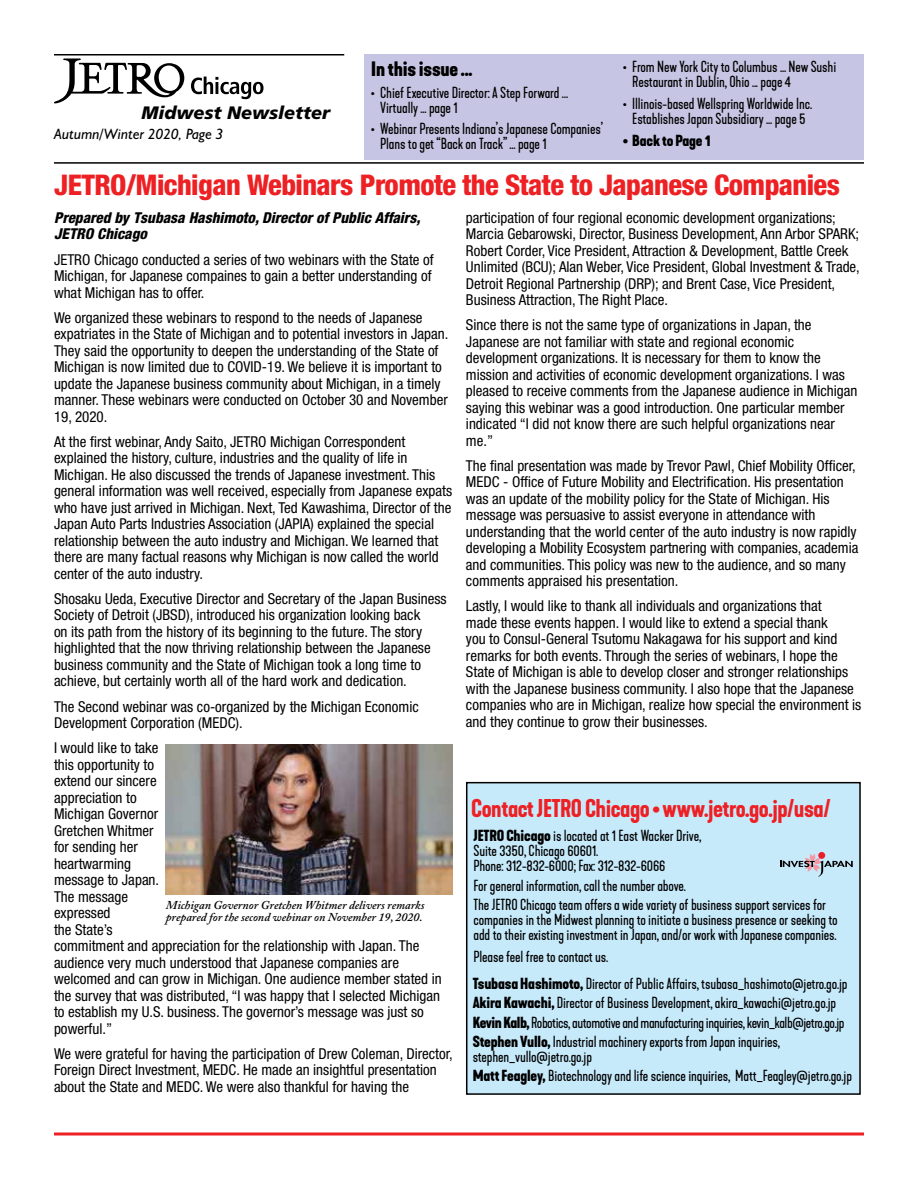
<style>
.page{position:relative;width:918px;height:1188px;background:#fff}
.page>*{position:absolute;margin:0;border:0;box-sizing:border-box;transform-origin:0 0}
.t1{font:800 condensed 28.5px "Helvetica Neue";letter-spacing:-.02em;color:#ed2024}
.t2{font:600 24px "Kapra Neue";letter-spacing:-.02em;color:#ed2024}
.t3{font:700 19.5px "Kapra Neue";letter-spacing:-.01em;color:#000}
.t4{font:italic 900 18px "Frutiger";color:#000}
.t5{font:condensed 15px/16.5px "Helvetica Neue";color:#000}
.t6{font:15px/15px "Kapra Neue";letter-spacing:-.01em;color:#000}
.t7{font:italic 800 condensed 15px/16.5px "Helvetica Neue";color:#000}
.t8{font:italic 15px "Humanist 521 BT";color:#000}
.t9{font:700 15px "Kapra Neue";letter-spacing:-.01em;color:#000}
.t10{font:italic 600 12px/12px "Adobe Caslon Pro";color:#000}
.s1{font-weight:700}
</style>
<div class="page">
<svg style="left:54px;top:1132px;width:810px;height:4px;background:#f1575a"></svg>
<hr style="left:54px;top:54px;width:290px;height:2px;background:#000">
<hr style="left:54px;top:162px;width:810px;height:2px;background:#000">
<svg style="left:191px;top:77px;width:73px;height:22px"></svg>
<svg style="left:54px;top:58px;width:130px;height:45px"></svg>
<div style="left:364px;top:54px;width:500px;height:106px;background:#c6c6e4"></div>
<div style="left:467px;top:783px;width:393px;height:311px;background:#c7eafb"></div>
<div style="left:466px;top:782px;width:395px;height:313px;border:2px solid #000"></div>
<div style="left:818px;top:852px;width:7px;height:7px;background:#ed1c29;border-radius:50%"></div>
<svg style="left:780px;top:854px;width:73px;height:23px"></svg>
<img style="left:166px;top:744px;width:286px;height:151px">
<p class="t4" style="left:142px;top:102px;width:190px">Midwest Newsletter</p>
<p class="t8" style="left:54px;top:125px;width:171px">Autumn/Winter 2020, Page 3</p>
<h3 class="t3" style="left:371px;top:56px;width:103px">In this issue ...</h3>
<p class="t6" style="left:380px;top:85px;width:190px;text-indent:-9px">• Chief Executive Director: A Step Forward …<br>Virtually ... page 1</p>
<p class="t6" style="left:380px;top:122px;width:224px;text-indent:-9px">• Webinar Presents Indiana’s Japanese Companies’<br>Plans to get “Back on Track” ... page 1</p>
<p class="t6" style="left:632px;top:60px;width:206px;text-indent:-9px">• From New York City to Columbus ... New Sushi<br>Restaurant in Dublin, Ohio ... page 4</p>
<p class="t6" style="left:623px;top:96px;width:190px;text-align:center">• Illinois-based Wellspring Worldwide Inc.<br>Establishes Japan Subsidiary ... page 5</p>
<p class="t9" style="left:623px;top:130px;width:89px">• Back to Page 1</p>
<h1 class="t1" style="left:54px;top:168px;width:787px">JETRO/Michigan Webinars Promote the State to Japanese Companies</h1>
<p class="t7" style="left:54px;top:209px;width:368px">Prepared by Tsubasa Hashimoto, Director of Public Affairs,<br>JETRO Chicago</p>
<p class="t5" style="left:54px;top:251px;width:381px">JETRO Chicago conducted a series of two webinars with the State of<br>Michigan, for Japanese compaines to gain a better understanding of what Michigan has to offer.</p>
<p class="t5" style="left:54px;top:309px;width:396px">We organized these webinars to respond to the needs of Japanese expatriates in the State of Michigan and to potential investors in Japan.<br>They said the opportunity to deepen the understanding of the State of Michigan is now limited due to COVID-19. We believe it is important to update the Japanese business community about Michigan, in a timely manner. These webinars were conducted on October 30 and November 19, 2020.</p>
<p class="t5" style="left:54px;top:433px;width:400px">At the first webinar, Andy Saito, JETRO Michigan Correspondent explained the history, culture, industries and the quality of life in Michigan. He also discussed the trends of Japanese investment. This general information was well received, especially from Japanese expats who have just arrived in Michigan. Next, Ted Kawashima, Director of the Japan Auto Parts Industries Association (JAPIA) explained the special relationship between the auto industry and Michigan. We learned that there are many factual reasons why Michigan is now called the world center of the auto industry.</p>
<p class="t5" style="left:54px;top:590px;width:394px">Shosaku Ueda, Executive Director and Secretary of the Japan Business Society of Detroit (JBSD), introduced his organization looking back<br>on its path from the history of its beginning to the future. The story highlighted that the now thriving relationship between the Japanese business community and the State of Michigan took a long time to achieve, but certainly worth all of the hard work and dedication.</p>
<p class="t5" style="left:54px;top:698px;width:366px">The Second webinar was co-organized by the Michigan Economic<br>Development Corporation (MEDC).</p>
<p class="t5" style="left:54px;top:740px;width:389px">I would like to take<br>this opportunity to<br>extend our sincere<br>appreciation to<br>Michigan Governor<br>Gretchen Whitmer<br>for sending her<br>heartwarming<br>message to Japan.<br>The message<br>expressed<br>the State’s<br>commitment and appreciation for the relationship with Japan. The audience very much understood that Japanese companies are welcomed and can grow in Michigan. One audience member stated in the survey that was distributed, “I was happy that I selected Michigan to establish my U.S. business. The governor’s message was just so powerful.”</p>
<p class="t5" style="left:54px;top:1045px;width:400px">We were grateful for having the participation of Drew Coleman, Director,<br>Foreign Direct Investment, MEDC. He made an insightful presentation about the State and MEDC. We were also thankful for having the</p>
<p class="t5" style="left:466px;top:209px;width:395px">participation of four regional economic development organizations; Marcia Gebarowski, Director, Business Development, Ann Arbor SPARK; Robert Corder, Vice President, Attraction &amp; Development, Battle Creek Unlimited (BCU); Alan Weber, Vice President, Global Investment &amp; Trade, Detroit Regional Partnership (DRP); and Brent Case, Vice President, Business Attraction, The Right Place.</p>
<p class="t5" style="left:466px;top:317px;width:393px">Since there is not the same type of organizations in Japan, the Japanese are not familiar with state and regional economic development organizations. It is necessary for them to know the mission and activities of economic development organizations. I was pleased to receive comments from the Japanese audience in Michigan saying this webinar was a good introduction. One particular member indicated “I did not know there are such helpful organizations near me.”</p>
<p class="t5" style="left:466px;top:457px;width:394px">The final presentation was made by Trevor Pawl, Chief Mobility Officer, MEDC - Office of Future Mobility and Electrification. His presentation was an update of the mobility policy for the State of Michigan. His message was persuasive to assist everyone in attendance with understanding that the world center of the auto industry is now rapidly developing a Mobility Ecosystem partnering with companies, academia and communities. This policy was new to the audience, and so many comments appraised his presentation.</p>
<p class="t5" style="left:466px;top:598px;width:397px">Lastly, I would like to thank all individuals and organizations that<br>made these events happen. I would like to extend a special thank<br>you to Consul-General Tsutomu Nakagawa for his support and kind remarks for both events. Through the series of webinars, I hope the State of Michigan is able to develop closer and stronger relationships with the Japanese business community. I also hope that the Japanese companies who are in Michigan, realize how special the environment is and they continue to grow their businesses.</p>
<h2 class="t2" style="left:471px;top:793px;width:361px">Contact JETRO Chicago • www.jetro.go.jp/usa/</h2>
<p class="t6" style="left:474px;top:829px;width:229px"><span class="s1">JETRO Chicago</span> is located at 1 East Wacker Drive,<br>Suite 3350, Chicago 60601.<br>Phone: 312-832-6000; Fax: 312-832-6066</p>
<p class="t6" style="left:474px;top:876px;width:354px;line-height:19.4px">For general information, call the number above.<br>The JETRO Chicago team offers a wide variety of business support services for</p>
<p class="t6" style="left:474px;top:912px;width:366px">companies in the Midwest planning to initiate a business presence or seeking to add to their existing investment in Japan, and/or work with Japanese companies.</p>
<p class="t6" style="left:474px;top:949px;width:136px">Please feel free to contact us.</p>
<p class="t10" style="left:166px;top:899px;width:260px">Michigan Governor Gretchen Whitmer delivers remarks prepared for the second webinar on November 19, 2020.</p>
<p class="t6" style="left:473px;top:974px;width:376px;line-height:19.4px"><span class="s1">Tsubasa Hashimoto,</span> Director of Public Affairs, tsubasa_hashimoto@jetro.go.jp <span class="s1">Akira Kawachi,</span> Director of Business Development, akira_kawachi@jetro.go.jp <span class="s1">Kevin Kalb,</span>Robotics, automotive and manufacturing inquiries, kevin_kalb@jetro.go.jp <span class="s1">Stephen Vullo,</span> Industrial machinery exports from Japan inquiries,</p>
<p class="t6" style="left:473px;top:1047px;width:381px;line-height:19.4px">stephen_vullo@jetro.go.jp<br><span class="s1">Matt Feagley,</span> Biotechnology and life science inquiries, Matt_Feagley@jetro.go.jp</p>
</div>
